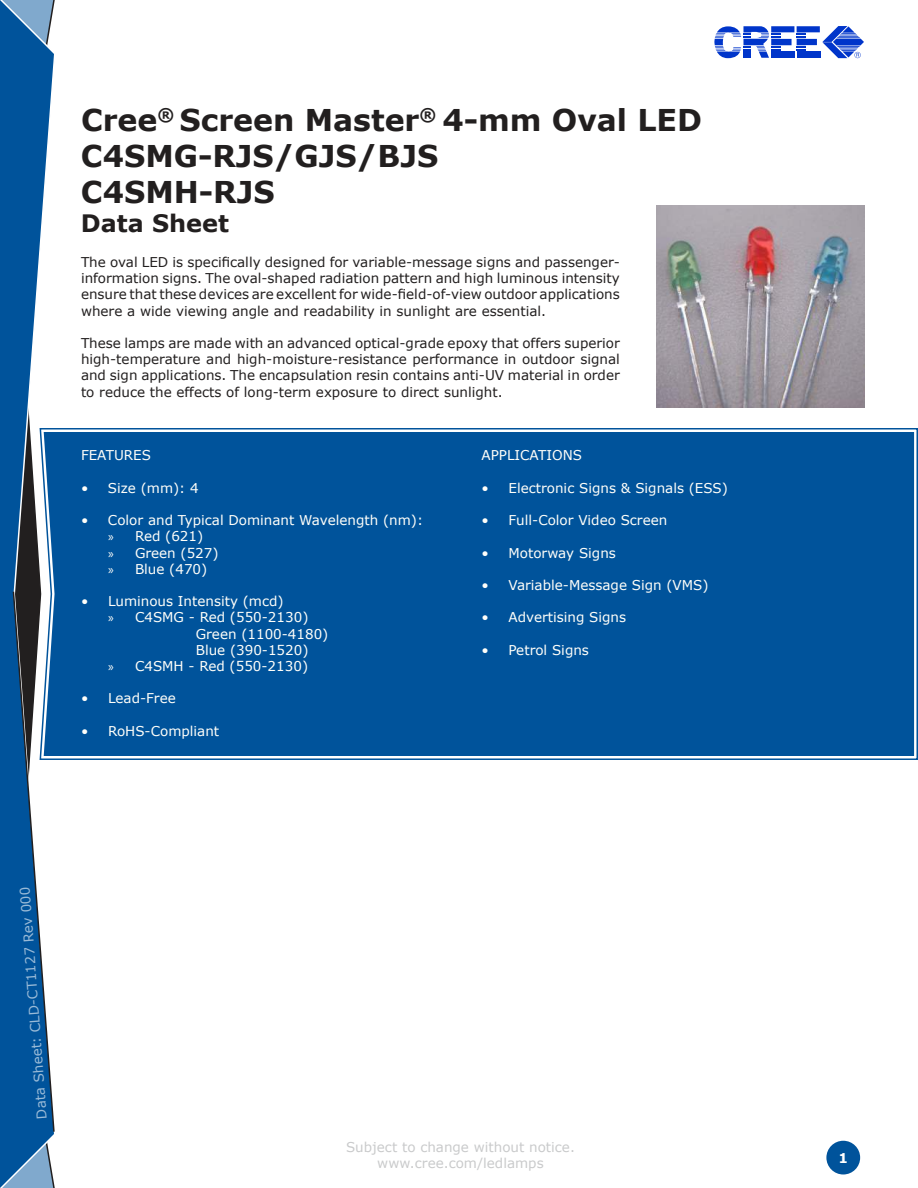
<style>
.page{position:relative;width:918px;height:1188px;background:#fff}
.page>*{position:absolute;margin:0;border:0;box-sizing:border-box;transform-origin:0 0}
.t1{font:700 30px/36px "Verdana";color:#221f1f}
.t2{font:700 24px "Verdana";color:#221f1f}
.t3{font:13.5px/16.2px "Verdana";color:#221f1f;text-align:justify}
.t4{font:13.5px/16.2px "Verdana";color:#fffffa}
.t5{font:13.5px/16.2px "Verdana";color:#939597;text-align:center}
.t6{font:13.5px "Verdana";color:#99bad7}
.t7{font:700 13.5px "Verdana";color:#fff}
.s1{font-family:"Myriad Pro"}
</style>
<div class="page">
<svg style="left:0;top:0;width:55px;height:590px"></svg>
<div style="left:826px;top:1141px;width:34px;height:33px;background:#00539b;border-radius:50%"></div>
<svg style="left:0;top:590px;width:55px;height:598px"></svg>
<svg style="left:39px;top:427px;width:879px;height:334px"></svg>
<div style="left:44px;top:432px;width:870px;height:324px;background:#00539b"></div>
<svg style="left:714px;top:26px;width:150px;height:32px"></svg>
<img style="left:657px;top:205px;width:207px;height:203px">
<h1 class="t1" style="left:81px;top:101px;width:622px">Cree<sup>®</sup> Screen Master<sup>®</sup> 4-mm Oval LED<br>C4SMG-RJS/GJS/BJS<br>C4SMH-RJS</h1>
<h2 class="t2" style="left:81px;top:208px;width:150px">Data Sheet</h2>
<p class="t3" style="left:81px;top:254px;width:540px">The oval LED is speci昀椀cally designed for variable-message signs and passenger&shy;information signs. The oval-shaped radiation pattern and high luminous intensity ensure that these devices are excellent for wide-昀椀eld-of-view outdoor applications where a wide viewing angle and readability in sunlight are essential.</p>
<p class="t3" style="left:81px;top:335px;width:540px">These lamps are made with an advanced optical-grade epoxy that offers superior high-temperature and high-moisture-resistance performance in outdoor signal and sign applications. The encapsulation resin contains anti-UV material in order to reduce the effects of long-term exposure to direct sunlight.</p>
<p class="t4" style="left:81px;top:447px;width:72px">FEATURES</p>
<p class="t4" style="left:81px;top:479px;width:119px">• Size (mm): 4</p>
<p class="t4" style="left:108px;top:512px;width:317px;text-indent:-27px">• Color and Typical Dominant Wavelength (nm): <span class="s1">»</span> Red (621)<br><span class="s1">»</span> Green (527)<br><span class="s1">»</span> Blue (470)</p>
<p class="t4" style="left:81px;top:593px;width:204px">• Luminous Intensity (mcd)</p>
<p class="t4" style="left:108px;top:609px;width:202px"><span class="s1">»</span> C4SMG - Red (550-2130)</p>
<p class="t4" style="left:196px;top:625px;width:134px">Green (1100-4180)</p>
<p class="t4" style="left:196px;top:641px;width:114px">Blue (390-1520)</p>
<p class="t4" style="left:108px;top:657px;width:202px"><span class="s1">»</span> C4SMH - Red (550-2130)</p>
<p class="t4" style="left:81px;top:690px;width:96px">• Lead-Free</p>
<p class="t4" style="left:81px;top:722px;width:140px">• RoHS-Compliant</p>
<p class="t4" style="left:482px;top:447px;width:102px">APPLICATIONS</p>
<p class="t4" style="left:482px;top:479px;width:248px">• Electronic Signs &amp; Signals (ESS)</p>
<p class="t4" style="left:482px;top:512px;width:187px">• Full-Color Video Screen</p>
<p class="t4" style="left:482px;top:544px;width:136px">• Motorway Signs</p>
<p class="t4" style="left:482px;top:576px;width:229px">• Variable-Message Sign (VMS)</p>
<p class="t4" style="left:482px;top:609px;width:146px">• Advertising Signs</p>
<p class="t4" style="left:482px;top:641px;width:109px">• Petrol Signs</p>
<p class="t6" style="left:33px;top:1120px;width:234px;rotate:-94deg">Data Sheet: CLD-CT1127 Rev 000</p>
<p class="t5" style="left:346px;top:1139px;width:230px">Subject to change without notice. www.cree.com/ledlamps</p>
<p class="t7" style="left:838px;top:1149px;width:11px">1</p>
</div>
